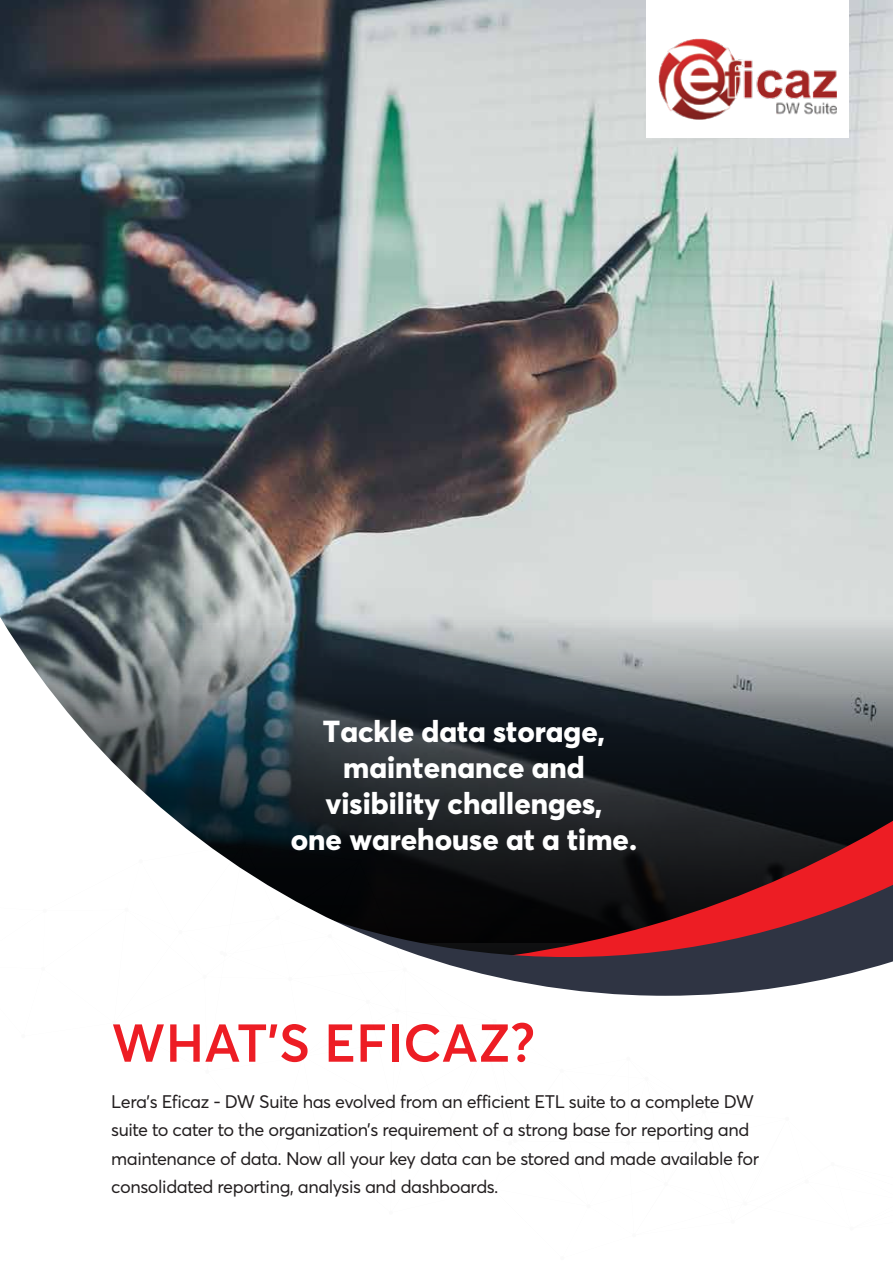
<style>
.page{position:relative;width:893px;height:1263px;background:#fff}
.page>*{position:absolute;margin:0;border:0;box-sizing:border-box;transform-origin:0 0}
.t1{font:600 52.5px "Averta";color:#ed1d24}
.t2{font:800 30px/36px "Averta";color:#fff;text-align:center}
.t3{font:18px/28.5px "Averta";letter-spacing:-.025em;color:#231f20}
</style>
<div class="page">
<img style="left:0;top:0;width:893px;height:573px">
<svg style="left:0;top:573px;width:893px;height:44px;background:#b6bebf"></svg>
<div style="left:646px;top:0;width:203px;height:137px;background:#fff"></div>
<img style="left:659px;top:38px;width:177px;height:82px">
<svg style="left:0;top:617px;width:893px;height:225px;background:#5b6266"></svg>
<svg style="left:204px;top:842px;width:689px;height:154px"></svg>
<h2 class="t2" style="left:291px;top:713px;width:348px">Tackle data storage, maintenance and visibility challenges,<br>one warehouse at a time.</h2>
<h1 class="t1" style="left:111px;top:1010px;width:425px">WHAT’S EFICAZ?</h1>
<p class="t3" style="left:111px;top:1087px;width:649px">Lera’s Eficaz - DW Suite has evolved from an efficient ETL suite to a complete DW suite to cater to the organization’s requirement of a strong base for reporting and maintenance of data. Now all your key data can be stored and made available for consolidated reporting, analysis and dashboards.</p>
</div>
